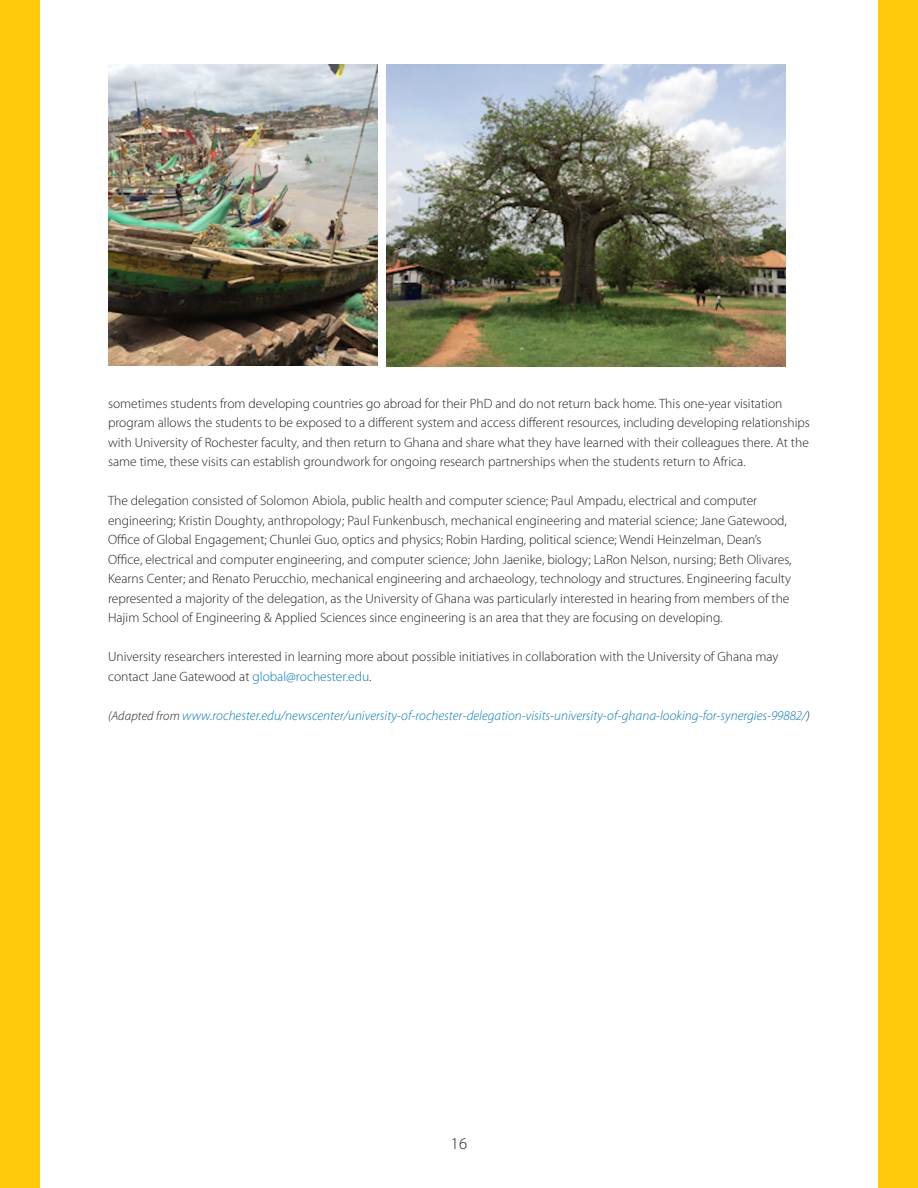
<style>
.page{position:relative;width:918px;height:1188px;background:#fff}
.page>*{position:absolute;margin:0;border:0;box-sizing:border-box;transform-origin:0 0}
.t1{font:300 16.5px "Myriad Pro";color:#231f20}
.t2{font:300 13.5px/19.5px "Myriad Pro";color:#231f20}
.t3{font:italic 300 13.5px "Myriad Pro";color:#0078c0}
.s1{color:#0078c0}
.s2{font-size:12.75px;color:#231f20}
</style>
<div class="page">
<div style="left:0;top:0;width:40px;height:1188px;background:#feca0a"></div>
<div style="left:878px;top:0;width:40px;height:1188px;background:#feca0a"></div>
<img style="left:108px;top:65px;width:270px;height:301px">
<img style="left:387px;top:65px;width:399px;height:301px">
<p class="t2" style="left:108px;top:394px;width:704px">sometimes students from developing countries go abroad for their PhD and do not return back home. This one-year visitation program allows the students to be exposed to a different system and access different resources, including developing relationships with University of Rochester faculty, and then return to Ghana and share what they have learned with their colleagues there. At the same time, these visits can establish groundwork for ongoing research partnerships when the students return to Africa.</p>
<p class="t2" style="left:108px;top:491px;width:685px">The delegation consisted of Solomon Abiola, public health and computer science; Paul Ampadu, electrical and computer engineering; Kristin Doughty, anthropology; Paul Funkenbusch, mechanical engineering and material science; Jane Gatewood, Office of Global Engagement; Chunlei Guo, optics and physics; Robin Harding, political science; Wendi Heinzelman, Dean’s Office, electrical and computer engineering, and computer science; John Jaenike, biology; LaRon Nelson, nursing; Beth Olivares, Kearns Center; and Renato Perucchio, mechanical engineering and archaeology, technology and structures. Engineering faculty represented a majority of the delegation, as the University of Ghana was particularly interested in hearing from members of the Hajim School of Engineering &amp; Applied Sciences since engineering is an area that they are focusing on developing.</p>
<p class="t2" style="left:108px;top:647px;width:672px">University researchers interested in learning more about possible initiatives in collaboration with the University of Ghana may contact Jane Gatewood at <span class="s1">global@rochester.edu</span>.</p>
<p class="t3" style="left:108px;top:708px;width:703px"><span class="s2">(Adapted from</span> www.rochester.edu/newscenter/university-of-rochester-delegation-visits-university-of-ghana-looking-for-synergies-99882/<span class="s2">)</span></p>
<p class="t1" style="left:451px;top:1134px;width:18px">16</p>
</div>
